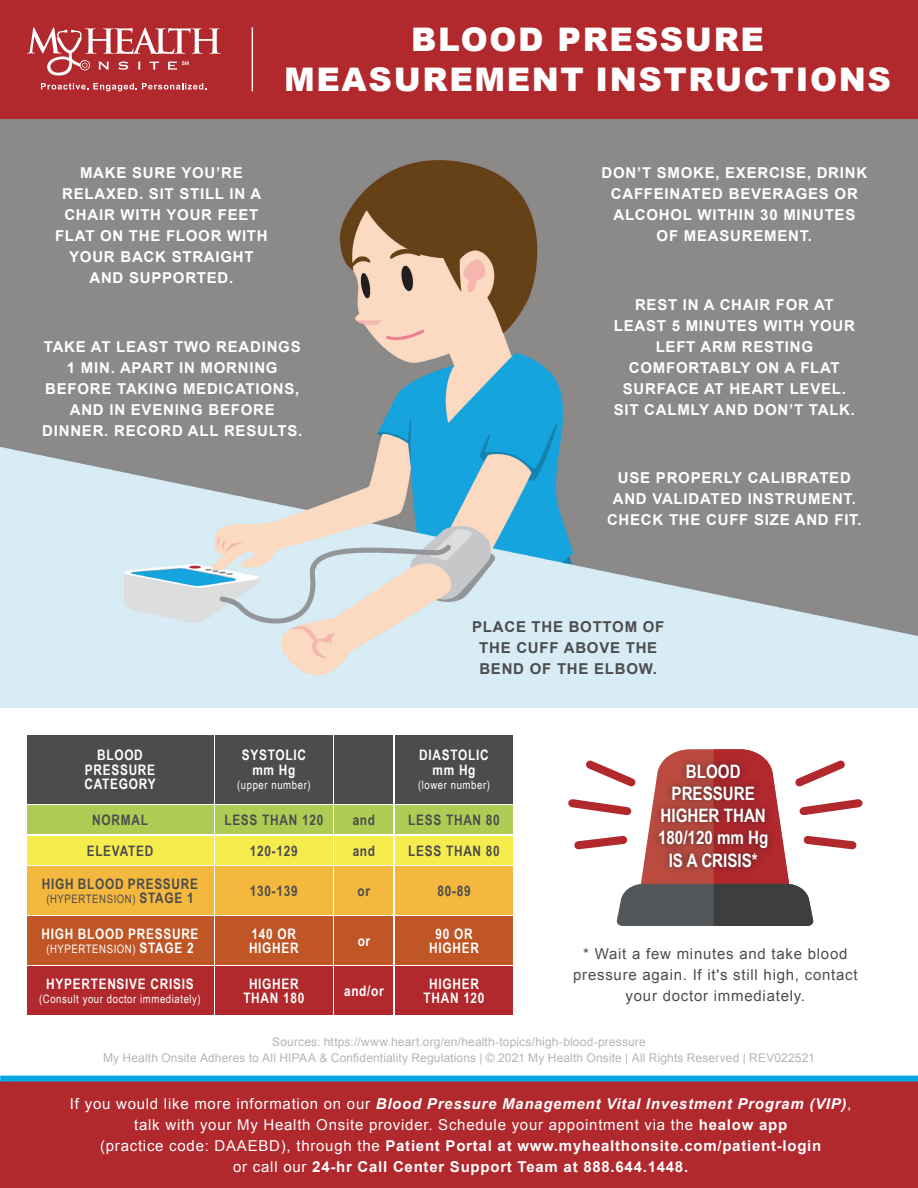
<style>
.page{position:relative;width:918px;height:1188px;background:#fff}
.page>*{position:absolute;margin:0;border:0;box-sizing:border-box;transform-origin:0 0}
.t1{font:900 32.55px/40.7px "Arial";letter-spacing:.05em;color:#fff;text-align:center}
.t2{font:700 18.45px/22.2px "Arial Narrow";color:#fff;text-align:center}
.t3{font:700 15px/21px "Arial";letter-spacing:.05em;color:#fff;text-align:center}
.t4{font:15px/21px "Arial";letter-spacing:.05em;color:#fff;text-align:center}
.t5{font:15px/21px "Arial";letter-spacing:.05em;color:#4b4c4d;text-align:center}
.t6{font:700 15px/21px "Arial";letter-spacing:.05em;color:#4b4c4d;text-align:center}
.t7{font:700 14.4px/14.4px "Arial Narrow";letter-spacing:.05em;color:#fff;text-align:center}
.t8{font:700 14.4px/30.5px "Arial Narrow";letter-spacing:.05em;color:#4b4c4d}
.t9{font:12px/16.5px "Arial";letter-spacing:.01em;color:#b4b5b8;text-align:center}
.t10{font:11.7px "Arial Narrow";letter-spacing:.05em;color:#fff}
.t11{font:11.7px "Arial Narrow";letter-spacing:.05em;color:#4b4c4d}
.s1{font-weight:700;font-size:14.4px}
.s2{font-weight:700;font-style:italic}
.s3{font-weight:700}
</style>
<div class="page">
<svg style="left:568px;top:749px;width:295px;height:177px"></svg>
<div style="left:0;top:0;width:918px;height:120px;background:#b1282d"></div>
<div style="left:0;top:1082px;width:918px;height:106px;background:#b1282d"></div>
<div style="left:0;top:1076px;width:918px;height:6px;background:#00a7e1"></div>
<div style="left:27px;top:735px;width:186px;height:69px;background:#4b4c4d"></div>
<div style="left:215px;top:735px;width:118px;height:69px;background:#4b4c4d"></div>
<div style="left:395px;top:735px;width:118px;height:69px;background:#4b4c4d"></div>
<div style="left:335px;top:735px;width:58px;height:69px;background:#4b4c4d"></div>
<div style="left:27px;top:806px;width:186px;height:28px;background:#aecc53"></div>
<div style="left:215px;top:806px;width:118px;height:28px;background:#aecc53"></div>
<div style="left:395px;top:806px;width:118px;height:28px;background:#aecc53"></div>
<div style="left:335px;top:806px;width:58px;height:28px;background:#aecc53"></div>
<div style="left:27px;top:836px;width:186px;height:29px;background:#f7ec4e"></div>
<div style="left:215px;top:836px;width:118px;height:29px;background:#f7ec4e"></div>
<div style="left:395px;top:836px;width:118px;height:29px;background:#f7ec4e"></div>
<div style="left:335px;top:836px;width:58px;height:29px;background:#f7ec4e"></div>
<div style="left:27px;top:866px;width:186px;height:49px;background:#f4b83f"></div>
<div style="left:215px;top:866px;width:118px;height:49px;background:#f4b83f"></div>
<div style="left:395px;top:866px;width:118px;height:49px;background:#f4b83f"></div>
<div style="left:335px;top:866px;width:58px;height:49px;background:#f4b83f"></div>
<div style="left:27px;top:917px;width:186px;height:48px;background:#c05526"></div>
<div style="left:27px;top:967px;width:186px;height:48px;background:#b1282d"></div>
<div style="left:215px;top:917px;width:118px;height:48px;background:#c05526"></div>
<div style="left:215px;top:967px;width:118px;height:48px;background:#b1282d"></div>
<div style="left:395px;top:917px;width:118px;height:48px;background:#c05526"></div>
<div style="left:395px;top:967px;width:118px;height:48px;background:#b1282d"></div>
<div style="left:335px;top:917px;width:58px;height:48px;background:#c05526"></div>
<div style="left:335px;top:967px;width:58px;height:48px;background:#b1282d"></div>
<svg style="left:41px;top:83px;width:165px;height:8px"></svg>
<svg style="left:27px;top:27px;width:193px;height:49px"></svg>
<hr style="left:252px;top:27px;width:1px;height:64px;background:#fff">
<img style="left:0;top:119px;width:918px;height:589px">
<div style="left:652px;top:757px;width:123px;height:118px;background:#231f20;opacity:.75"></div>
<h1 class="t1" style="left:284px;top:18px;width:608px">BLOOD PRESSURE<br>MEASUREMENT INSTRUCTIONS</h1>
<p class="t3" style="left:55px;top:163px;width:214px">MAKE SURE YOU’RE<br>RELAXED. SIT STILL IN A<br>CHAIR WITH YOUR FEET<br>FLAT ON THE FLOOR WITH<br>YOUR BACK STRAIGHT<br>AND SUPPORTED.</p>
<p class="t3" style="left:602px;top:163px;width:267px">DON’T SMOKE, EXERCISE, DRINK<br>CAFFEINATED BEVERAGES OR<br>ALCOHOL WITHIN 30 MINUTES<br>OF MEASUREMENT.</p>
<p class="t3" style="left:42px;top:337px;width:262px">TAKE AT LEAST TWO READINGS<br>1 MIN. APART IN MORNING<br>BEFORE TAKING MEDICATIONS,<br>AND IN EVENING BEFORE<br>DINNER. RECORD ALL RESULTS.</p>
<p class="t3" style="left:614px;top:294px;width:243px">REST IN A CHAIR FOR AT<br>LEAST 5 MINUTES WITH YOUR<br>LEFT ARM RESTING<br>COMFORTABLY ON A FLAT<br>SURFACE AT HEART LEVEL.<br>SIT CALMLY AND DON’T TALK.</p>
<p class="t3" style="left:607px;top:468px;width:256px">USE PROPERLY CALIBRATED<br>AND VALIDATED INSTRUMENT.<br>CHECK THE CUFF SIZE AND FIT.</p>
<p class="t6" style="left:472px;top:617px;width:194px">PLACE THE BOTTOM OF<br>THE CUFF ABOVE THE<br>BEND OF THE ELBOW.</p>
<p class="t7" style="left:85px;top:747px;width:72px">BLOOD<br>PRESSURE<br>CATEGORY</p>
<p class="t7" style="left:242px;top:747px;width:66px">SYSTOLIC mm Hg</p>
<p class="t10" style="left:237px;top:776px;width:75px">(upper number)</p>
<p class="t7" style="left:419px;top:747px;width:71px">DIASTOLIC mm Hg</p>
<p class="t10" style="left:418px;top:776px;width:73px">(lower number)</p>
<p class="t8" style="left:92px;top:804px;width:57px">NORMAL</p>
<p class="t8" style="left:224px;top:804px;width:101px">LESS THAN 120</p>
<p class="t8" style="left:408px;top:804px;width:93px">LESS THAN 80<br>LESS THAN 80</p>
<p class="t8" style="left:353px;top:804px;width:24px">and</p>
<p class="t8" style="left:87px;top:835px;width:68px">ELEVATED</p>
<p class="t8" style="left:250px;top:835px;width:49px">120-129</p>
<p class="t8" style="left:353px;top:835px;width:24px">and</p>
<p class="t8" style="left:42px;top:868px;width:158px">HIGH BLOOD PRESSURE</p>
<p class="t11" style="left:46px;top:890px;width:149px">(HYPERTENSION) <span class="s1">STAGE 1</span></p>
<p class="t8" style="left:250px;top:875px;width:49px">130-139</p>
<p class="t8" style="left:358px;top:875px;width:14px">or</p>
<p class="t8" style="left:437px;top:875px;width:35px">80-89</p>
<p class="t7" style="left:42px;top:926px;width:159px">HIGH BLOOD PRESSURE</p>
<p class="t10" style="left:46px;top:940px;width:149px">(HYPERTENSION) <span class="s1">STAGE 2</span></p>
<p class="t7" style="left:46px;top:976px;width:149px">HYPERTENSIVE CRISIS</p>
<p class="t10" style="left:39px;top:991px;width:163px">(Consult your doctor immediately)</p>
<p class="t7" style="left:249px;top:926px;width:51px;text-align:left">140 OR<br>HIGHER</p>
<p class="t7" style="left:429px;top:926px;width:51px">90 OR<br>HIGHER</p>
<p class="t7" style="left:358px;top:933px;width:14px">or</p>
<p class="t7" style="left:243px;top:976px;width:63px">HIGHER<br>THAN 180</p>
<p class="t7" style="left:423px;top:976px;width:63px">HIGHER<br>THAN 120</p>
<p class="t7" style="left:344px;top:983px;width:41px">and/or</p>
<p class="t2" style="left:658px;top:759px;width:112px">BLOOD<br>PRESSURE<br>HIGHER THAN<br>180/120 mm Hg<br>IS A CRISIS*</p>
<p class="t5" style="left:573px;top:943px;width:286px">* Wait a few minutes and take blood pressure again. If it's still high, contact your doctor immediately.</p>
<p class="t9" style="left:103px;top:1033px;width:713px">Sources: https://www.heart.org/en/health-topics/high-blood-pressure<br>My Health Onsite Adheres to All HIPAA &amp; Confidentiality Regulations | © 2021 My Health Onsite | All Rights Reserved | REV022521</p>
<p class="t4" style="left:70px;top:1093px;width:783px">If you would like more information on our <span class="s2">Blood Pressure Management Vital Investment Program (VIP)</span>, talk with your My Health Onsite provider. Schedule your appointment via the <span class="s3">healow app<br></span>(practice code: DAAEBD), through the <span class="s3">Patient Portal at www.myhealthonsite.com/patient-login<br></span>or call our <span class="s3">24-hr Call Center Support Team at 888.644.1448.</span></p>
</div>
